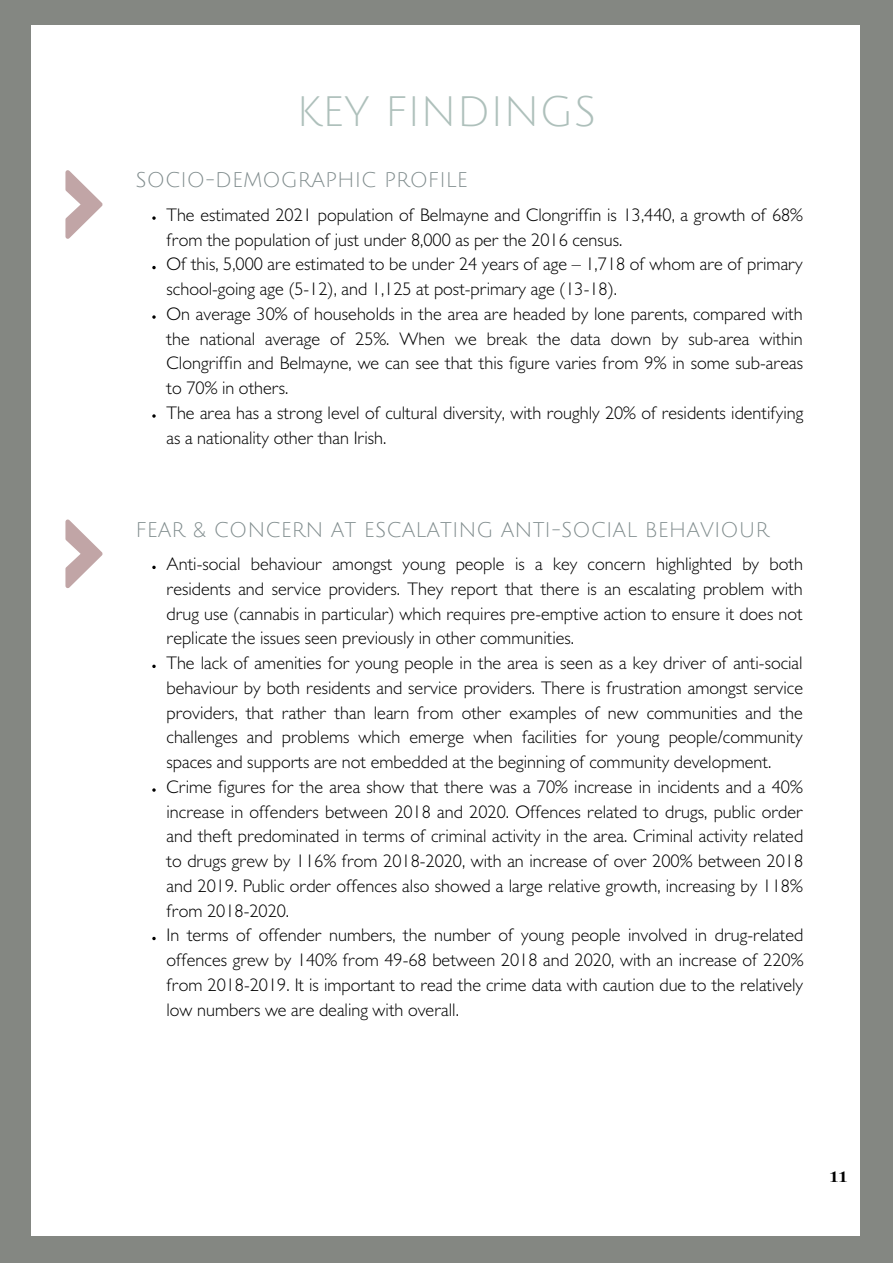
<style>
.page{position:relative;width:893px;height:1264px;background:#fff}
.page>*{position:absolute;margin:0;border:0;box-sizing:border-box;transform-origin:0 0}
.t1{font:41.4px "Julius Sans One";color:#aec0bb}
.t2{font:700 27px "Cormorant";color:#000}
.t3{font:20.7px "Julius Sans One";color:#808c8d}
.t4{font:300 18.3px/24.8px "Gill Sans";color:#000}
</style>
<div class="page">
<div style="left:0;top:0;width:892px;height:1262px;background:#848782"></div>
<div style="left:31px;top:25px;width:828px;height:1210px;background:#fff"></div>
<svg style="left:65px;top:170px;width:38px;height:69px"></svg>
<svg style="left:152px;top:216px;width:4px;height:4px"></svg>
<svg style="left:152px;top:266px;width:4px;height:3px"></svg>
<svg style="left:152px;top:315px;width:4px;height:4px"></svg>
<svg style="left:152px;top:414px;width:4px;height:4px"></svg>
<svg style="left:152px;top:565px;width:4px;height:4px"></svg>
<svg style="left:152px;top:664px;width:4px;height:4px"></svg>
<svg style="left:152px;top:788px;width:4px;height:3px"></svg>
<svg style="left:152px;top:936px;width:4px;height:4px"></svg>
<svg style="left:65px;top:519px;width:38px;height:69px"></svg>
<h1 class="t1" style="left:296px;top:90px;width:301px">KEY FINDINGS</h1>
<p class="t3" style="left:135px;top:169px;width:334px">SOCIO-DEMOGRAPHIC PROFILE</p>
<p class="t4" style="left:166px;top:205px;width:638px">The estimated 2021 population of Belmayne and Clongriffin is 13,440, a growth of 68% from the population of just under 8,000 as per the 2016 census.<br>Of this, 5,000 are estimated to be under 24 years of age – 1,718 of whom are of primary school-going age (5-12), and 1,125 at post-primary age (13-18).<br>On average 30% of households in the area are headed by lone parents, compared with the national average of 25%. When we break the data down by sub-area within Clongriffin and Belmayne, we can see that this figure varies from 9% in some sub-areas to 70% in others.<br>The area has a strong level of cultural diversity, with roughly 20% of residents identifying as a nationality other than Irish.</p>
<p class="t3" style="left:135px;top:518px;width:635px">FEAR &amp; CONCERN AT ESCALATING ANTI-SOCIAL BEHAVIOUR</p>
<p class="t4" style="left:166px;top:554px;width:638px">Anti-social behaviour amongst young people is a key concern highlighted by both residents and service providers. They report that there is an escalating problem with drug use (cannabis in particular) which requires pre-emptive action to ensure it does not replicate the issues seen previously in other communities.<br>The lack of amenities for young people in the area is seen as a key driver of anti-social behaviour by both residents and service providers. There is frustration amongst service providers, that rather than learn from other examples of new communities and the challenges and problems which emerge when facilities for young people/community spaces and supports are not embedded at the beginning of community development.<br>Crime figures for the area show that there was a 70% increase in incidents and a 40% increase in offenders between 2018 and 2020. Offences related to drugs, public order and theft predominated in terms of criminal activity in the area. Criminal activity related to drugs grew by 116% from 2018-2020, with an increase of over 200% between 2018 and 2019. Public order offences also showed a large relative growth, increasing by 118% from 2018-2020.<br>In terms of offender numbers, the number of young people involved in drug-related offences grew by 140% from 49-68 between 2018 and 2020, with an increase of 220% from 2018-2019. It is important to read the crime data with caution due to the relatively low numbers we are dealing with overall.</p>
<h2 class="t2" style="left:829px;top:1156px;width:19px">11</h2>
</div>
